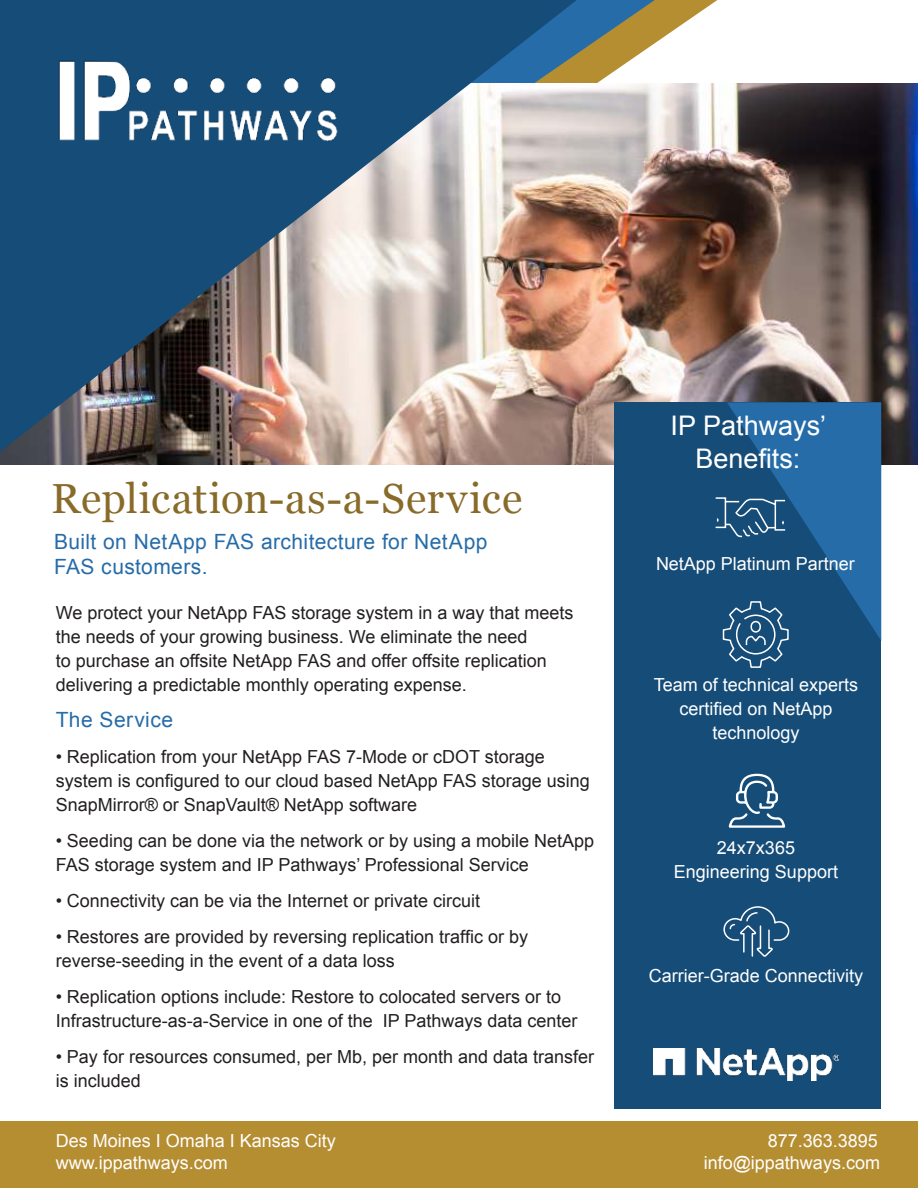
<style>
.page{position:relative;width:918px;height:1188px;background:#fff}
.page>*{position:absolute;margin:0;border:0;box-sizing:border-box;transform-origin:0 0}
.t1{font:42px "Georgia";letter-spacing:.015em;color:#896b29}
.t2{font:27px/32.4px "Arial";color:#fff;text-align:center}
.t3{font:21px/25.2px "Arial";letter-spacing:.02em;color:#266ca9}
.t4{font:18px/24px "Arial";color:#231f20}
.t5{font:18px/24px "Arial";color:#fff;text-align:center}
</style>
<div class="page">
<svg style="left:577px;top:0;width:78px;height:84px"></svg>
<img style="left:0;top:84px;width:918px;height:380px">
<img style="left:0;top:0;width:577px;height:452px">
<img style="left:54px;top:54px;width:286px;height:90px">
<div style="left:0;top:1121px;width:918px;height:67px;background:#b68e32"></div>
<div style="left:615px;top:402px;width:266px;height:707px;background:#154c78"></div>
<img style="left:653px;top:1048px;width:186px;height:33px">
<svg style="left:715px;top:402px;width:166px;height:266px"></svg>
<svg style="left:729px;top:774px;width:56px;height:54px"></svg>
<svg style="left:723px;top:906px;width:67px;height:51px"></svg>
<h1 class="t1" style="left:51px;top:482px;width:473px">Replication-as-a-Service</h1>
<p class="t3" style="left:54px;top:531px;width:435px">Built on NetApp FAS architecture for NetApp<br>FAS customers.</p>
<p class="t4" style="left:56px;top:602px;width:519px">We protect your NetApp FAS storage system in a way that meets the needs of your growing business. We eliminate the need<br>to purchase an offsite NetApp FAS and offer offsite replication delivering a predictable monthly operating expense.</p>
<p class="t3" style="left:56px;top:709px;width:119px">The Service</p>
<p class="t4" style="left:56px;top:746px;width:536px">• Replication from your NetApp FAS 7-Mode or cDOT storage system is configured to our cloud based NetApp FAS storage using<br>SnapMirror® or SnapVault® NetApp software</p>
<p class="t4" style="left:56px;top:830px;width:540px">• Seeding can be done via the network or by using a mobile NetApp<br>FAS storage system and IP Pathways’ Professional Service</p>
<p class="t4" style="left:56px;top:890px;width:426px">• Connectivity can be via the Internet or private circuit</p>
<p class="t4" style="left:56px;top:926px;width:474px">• Restores are provided by reversing replication traffic or by reverse-seeding in the event of a data loss</p>
<p class="t4" style="left:56px;top:986px;width:523px">• Replication options include: Restore to colocated servers or to<br>Infrastructure-as-a-Service in one of the IP Pathways data center</p>
<p class="t4" style="left:56px;top:1046px;width:540px">• Pay for resources consumed, per Mb, per month and data transfer is included</p>
<h2 class="t2" style="left:671px;top:412px;width:157px">IP Pathways’<br>Benefits:</h2>
<p class="t5" style="left:656px;top:553px;width:200px">NetApp Platinum Partner</p>
<p class="t5" style="left:654px;top:675px;width:206px">Team of technical experts certified on NetApp technology</p>
<p class="t5" style="left:674px;top:837px;width:166px">24x7x365<br>Engineering Support</p>
<p class="t5" style="left:649px;top:966px;width:216px">Carrier-Grade Connectivity</p>
<p class="t5" style="left:56px;top:1131px;width:282px">Des Moines I Omaha I Kansas City</p>
<p class="t5" style="left:768px;top:1131px;width:112px">877.363.3895</p>
<p class="t5" style="left:56px;top:1152px;width:174px">www.ippathways.com</p>
<p class="t5" style="left:704px;top:1152px;width:178px">info@ippathways.com</p>
</div>
